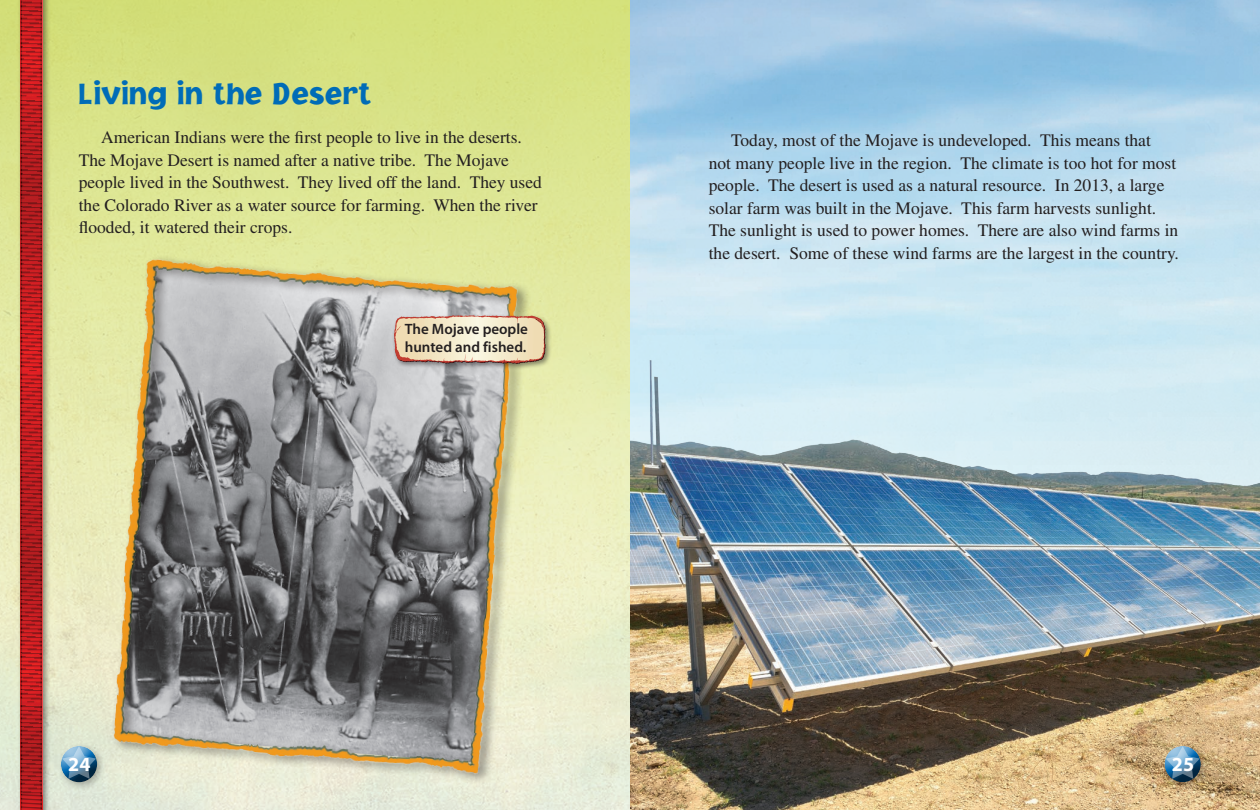
<style>
.page{position:relative;width:1260px;height:810px;background:#fff}
.page>*{position:absolute;margin:0;border:0;box-sizing:border-box;transform-origin:0 0}
.Subtitle_blue{font:900 31.25px "Jacoby ICG";letter-spacing:.02em;color:#006cb7}
.t1{font:700 20px "Myriad Pro";color:#fff}
.Body_text_black{font:17.5px/22.5px "Times LT Std";color:#231f20}
.t2{font:600 15px/17.5px "Myriad Pro";color:#231f20}
</style>
<div class="page">
<div style="left:0;top:0;width:630px;height:810px;background:linear-gradient(to bottom,#d8e27b,#eff0e0)"></div>
<img style="left:630px;top:332px;width:630px;height:478px">
<div style="left:110px;top:254px;width:422px;height:531px;background:#231f20;opacity:.5"></div>
<img style="left:97px;top:244px;width:429px;height:532px">
<div style="left:18px;top:0;width:33px;height:810px;background:#231f20;opacity:.5"></div>
<hr style="left:42px;top:0;width:1px;height:810px;background:#ee2223">
<svg style="left:20px;top:794px;width:23px;height:16px"></svg>
<img style="left:20px;top:0;width:22px;height:795px">
<div style="left:392px;top:313px;width:161px;height:58px;background:#231f20;opacity:.5"></div>
<svg style="left:394px;top:315px;width:152px;height:49px;background:#e6d2b5"></svg>
<div style="left:57px;top:742px;width:49px;height:49px;background:#231f20;opacity:.3"></div>
<div style="left:60px;top:744px;width:39px;height:28px;background:#dce4cf"></div>
<div style="left:60px;top:748px;width:39px;height:35px;background:#231f20;opacity:.75"></div>
<svg style="left:62px;top:746px;width:34px;height:33px"></svg>
<div style="left:1161px;top:742px;width:49px;height:49px;background:#231f20;opacity:.3"></div>
<div style="left:1164px;top:744px;width:38px;height:28px;background:#fff;opacity:.75"></div>
<div style="left:1164px;top:748px;width:38px;height:35px;background:#231f20;opacity:.75"></div>
<svg style="left:1166px;top:746px;width:34px;height:33px"></svg>
<p class="Subtitle_blue" style="left:79px;top:74px;width:294px">Living in the Desert</p>
<p class="Body_text_black" style="left:79px;top:126px;width:465px;text-indent:23px">American Indians were the first people to live in the deserts.<br>The Mojave Desert is named after a native tribe. The Mojave people lived in the Southwest. They lived off the land. They used the Colorado River as a water source for farming. When the river flooded, it watered their crops.</p>
<p class="Body_text_black" style="left:709px;top:129px;width:472px;text-indent:23px">Today, most of the Mojave is undeveloped. This means that<br>not many people live in the region. The climate is too hot for most people. The desert is used as a natural resource. In 2013, a large solar farm was built in the Mojave. This farm harvests sunlight.<br>The sunlight is used to power homes. There are also wind farms in the desert. Some of these wind farms are the largest in the country.</p>
<p class="t2" style="left:405px;top:321px;width:125px">The Mojave people hunted and fished.</p>
<p class="t1" style="left:68px;top:753px;width:24px">24</p>
<p class="t1" style="left:1172px;top:753px;width:24px">25</p>
</div>
